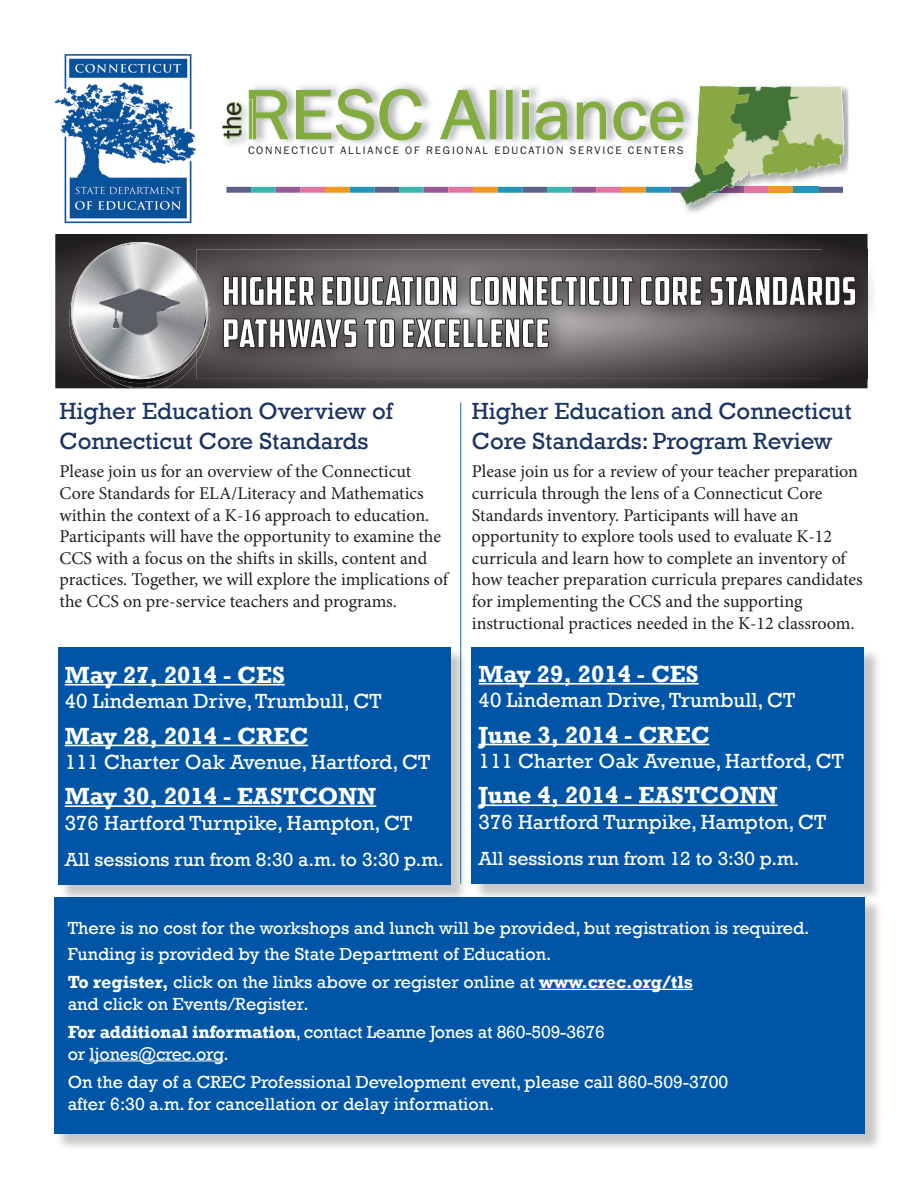
<style>
.page{position:relative;width:918px;height:1188px;background:#fff}
.page>*{position:absolute;margin:0;border:0;box-sizing:border-box;transform-origin:0 0}
.t1{font:72.3px "Franklin Gothic";letter-spacing:-.005em;color:#83ac3f;scale:1.1 1}
.t2{font:27px "Franklin Gothic";color:#231f20}
.t3{font:24px/30px "Rockwell";color:#1b3463}
.t4{font:700 24px "Rockwell";color:#fff}
.t5{font:21px "Rockwell";color:#fff}
.t6{font:19.5px "Rockwell";color:#fff}
.t7{font:18px/21.6px "Minion Pro";color:#231f20}
.t8{font:18px/21.6px "Rockwell";color:#fff}
.t9{font:11.25px "Franklin Gothic";letter-spacing:.16em;color:#231f20}
.s1{font-weight:700}
</style>
<div class="page">
<div style="left:56px;top:899px;width:827px;height:253px;background:#231f20;opacity:.25"></div>
<div style="left:54px;top:897px;width:811px;height:237px;background:#0155a7"></div>
<hr style="left:539px;top:989px;width:154px;height:1px;background:#fff">
<hr style="left:89px;top:1061px;width:134px;height:1px;background:#fff">
<svg style="left:55px;top:234px;width:813px;height:154px;background:#3d3939"></svg>
<svg style="left:115px;top:388px;width:49px;height:1px"></svg>
<img style="left:69px;top:379px;width:127px;height:9px">
<img style="left:121px;top:387px;width:37px;height:1px">
<img style="left:106px;top:383px;width:68px;height:4px">
<img style="left:97px;top:379px;width:85px;height:4px">
<img style="left:206px;top:249px;width:667px;height:130px">
<img style="left:206px;top:291px;width:4px;height:72px">
<img style="left:206px;top:272px;width:2px;height:77px">
<svg style="left:64px;top:242px;width:142px;height:137px;background:#939395"></svg>
<img style="left:196px;top:286px;width:6px;height:53px">
<img style="left:196px;top:291px;width:5px;height:44px">
<svg style="left:222px;top:276px;width:17px;height:30px"></svg>
<svg style="left:241px;top:276px;width:6px;height:30px"></svg>
<svg style="left:249px;top:275px;width:166px;height:31px"></svg>
<svg style="left:416px;top:276px;width:6px;height:30px"></svg>
<svg style="left:424px;top:276px;width:34px;height:31px"></svg>
<svg style="left:469px;top:275px;width:110px;height:32px"></svg>
<div style="left:579px;top:276px;width:7px;height:30px;background:#fff;border:1px solid #231f20"></div>
<svg style="left:587px;top:275px;width:270px;height:32px"></svg>
<svg style="left:222px;top:318px;width:174px;height:31px"></svg>
<svg style="left:402px;top:318px;width:148px;height:31px"></svg>
<div style="left:59px;top:649px;width:409px;height:254px;background:#231f20;opacity:.25"></div>
<div style="left:58px;top:648px;width:392px;height:237px;background:#0155a7"></div>
<hr style="left:65px;top:684px;width:220px;height:2px;background:#fff">
<hr style="left:65px;top:745px;width:243px;height:1px;background:#fff">
<hr style="left:65px;top:805px;width:311px;height:2px;background:#fff">
<hr style="left:460px;top:402px;width:1px;height:482px;background:#0073ae">
<div style="left:473px;top:649px;width:409px;height:252px;background:#231f20;opacity:.25"></div>
<div style="left:472px;top:647px;width:392px;height:237px;background:#0155a7"></div>
<hr style="left:479px;top:683px;width:220px;height:2px;background:#fff">
<hr style="left:479px;top:744px;width:230px;height:1px;background:#fff">
<hr style="left:479px;top:804px;width:298px;height:2px;background:#fff">
<svg style="left:226px;top:187px;width:452px;height:6px;background:#8b8991"></svg>
<img style="left:678px;top:86px;width:170px;height:127px">
<img style="left:678px;top:187px;width:165px;height:6px">
<img style="left:758px;top:187px;width:60px;height:6px">
<img style="left:680px;top:85px;width:78px;height:121px">
<img style="left:248px;top:84px;width:430px;height:61px">
<img style="left:678px;top:85px;width:17px;height:62px">
<svg style="left:249px;top:90px;width:39px;height:49px"></svg>
<svg style="left:296px;top:89px;width:126px;height:51px"></svg>
<svg style="left:440px;top:90px;width:56px;height:49px"></svg>
<svg style="left:506px;top:90px;width:7px;height:49px"></svg>
<svg style="left:522px;top:90px;width:7px;height:49px"></svg>
<svg style="left:535px;top:101px;width:33px;height:39px"></svg>
<svg style="left:577px;top:101px;width:29px;height:38px"></svg>
<svg style="left:613px;top:101px;width:70px;height:39px"></svg>
<img style="left:248px;top:99px;width:4px;height:46px">
<img style="left:249px;top:99px;width:3px;height:40px">
<img style="left:250px;top:99px;width:2px;height:39px">
<svg style="left:222px;top:102px;width:20px;height:37px"></svg>
<img style="left:54px;top:54px;width:142px;height:170px">
<h1 class="t1" style="left:243px;top:70px;width:404px">RESC Alliance</h1>
<p class="t9" style="left:248px;top:143px;width:437px">CONNECTICUT ALLIANCE OF REGIONAL EDUCATION SERVICE CENTERS</p>
<h2 class="t2" style="left:215px;top:138px;width:38px;rotate:-90deg">the</h2>
<h3 class="t3" style="left:60px;top:396px;width:335px">Higher Education Overview of<br>Connecticut Core Standards</h3>
<p class="t7" style="left:60px;top:461px;width:390px">Please join us for an overview of the Connecticut Core Standards for ELA/Literacy and Mathematics within the context of a K-16 approach to education.<br>Participants will have the opportunity to examine the CCS with a focus on the shifts in skills, content and practices. Together, we will explore the implications of the CCS on pre-service teachers and programs.</p>
<h3 class="t4" style="left:65px;top:660px;width:222px">May 27, 2014 - CES</h3>
<p class="t5" style="left:65px;top:689px;width:318px">40 Lindeman Drive, Trumbull, CT</p>
<h3 class="t4" style="left:65px;top:721px;width:245px">May 28, 2014 - CREC</h3>
<p class="t5" style="left:65px;top:750px;width:367px">111 Charter Oak Avenue, Hartford, CT</p>
<h3 class="t4" style="left:65px;top:782px;width:313px">May 30, 2014 - EASTCONN</h3>
<p class="t5" style="left:65px;top:810px;width:349px">376 Hartford Turnpike, Hampton, CT</p>
<p class="t6" style="left:65px;top:849px;width:381px">All sessions run from 8:30 a.m. to 3:30 p.m.</p>
<h3 class="t3" style="left:472px;top:396px;width:381px">Higher Education and Connecticut<br>Core Standards: Program Review</h3>
<p class="t7" style="left:472px;top:461px;width:392px">Please join us for a review of your teacher preparation curricula through the lens of a Connecticut Core Standards inventory. Participants will have an opportunity to explore tools used to evaluate K-12 curricula and learn how to complete an inventory of how teacher preparation curricula prepares candidates for implementing the CCS and the supporting instructional practices needed in the K-12 classroom.</p>
<h3 class="t4" style="left:479px;top:659px;width:222px">May 29, 2014 - CES</h3>
<p class="t5" style="left:479px;top:688px;width:318px">40 Lindeman Drive, Trumbull, CT</p>
<h3 class="t4" style="left:479px;top:720px;width:232px">June 3, 2014 - CREC</h3>
<p class="t5" style="left:479px;top:749px;width:367px">111 Charter Oak Avenue, Hartford, CT</p>
<h3 class="t4" style="left:479px;top:781px;width:300px">June 4, 2014 - EASTCONN</h3>
<p class="t5" style="left:479px;top:809px;width:349px">376 Hartford Turnpike, Hampton, CT</p>
<p class="t6" style="left:479px;top:848px;width:323px">All sessions run from 12 to 3:30 p.m.</p>
<p class="t8" style="left:68px;top:916px;width:743px;line-height:25.2px">There is no cost for the workshops and lunch will be provided, but registration is required.<br>Funding is provided by the State Department of Education.</p>
<p class="t8" style="left:68px;top:971px;width:627px"><span class="s1">To register,</span> click on the links above or register online at <span class="s1">www.crec.org/tls </span>and click on Events/Register.</p>
<p class="t8" style="left:68px;top:1021px;width:539px"><span class="s1">For additional information</span>, contact Leanne Jones at 860-509-3676 or ljones@crec.org.</p>
<p class="t8" style="left:68px;top:1071px;width:662px">On the day of a CREC Professional Development event, please call 860-509-3700 after 6:30 a.m. for cancellation or delay information.</p>
</div>
